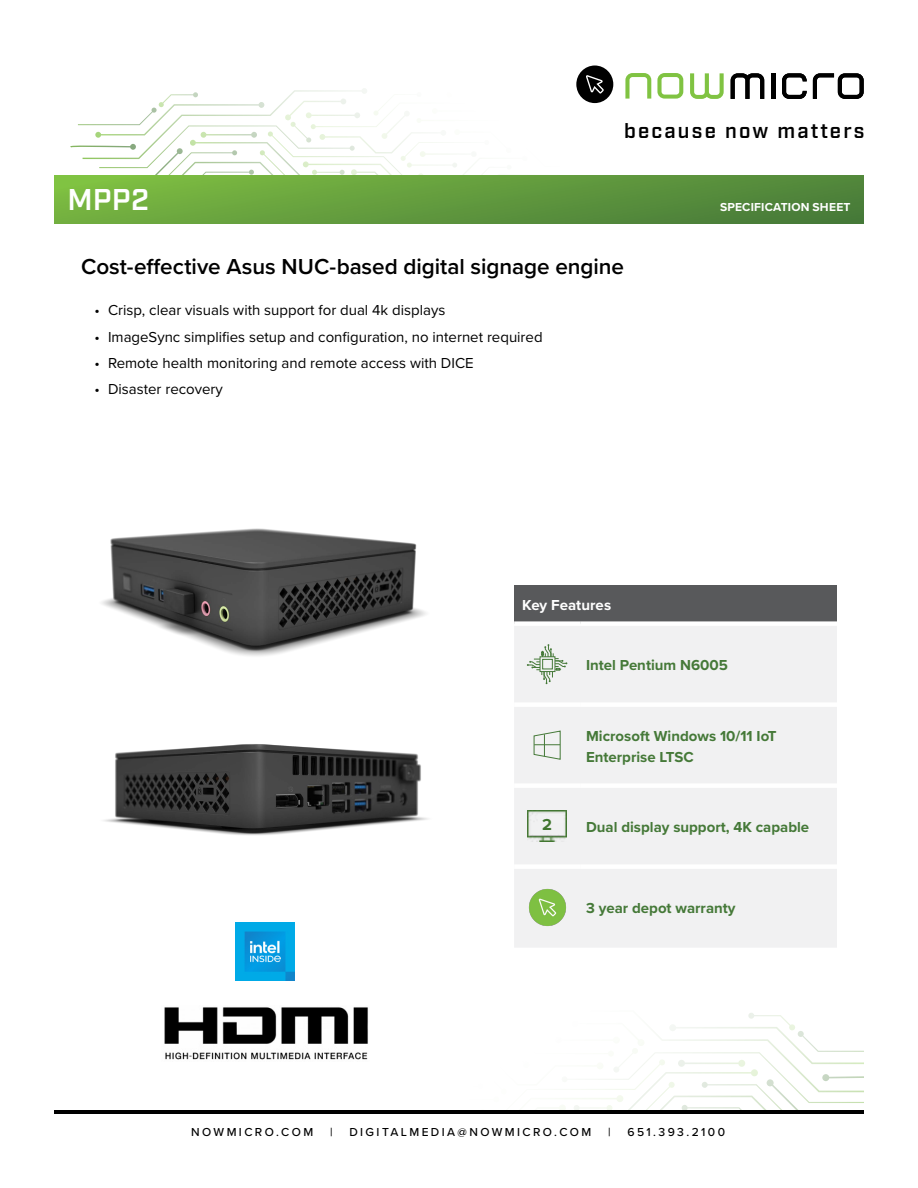
<style>
.page{position:relative;width:918px;height:1188px;background:#fff}
.page>*{position:absolute;margin:0;border:0;box-sizing:border-box;transform-origin:0 0}
.t1{font:600 30px "Industry";color:#fff}
.t2{font:600 22.5px "Proxima Nova";letter-spacing:-.005em;color:#000}
.t3{font:600 20.4px "Industry";letter-spacing:.105em;color:#000}
.t4{font:700 16.5px "Proxima Nova";color:#417630}
.t5{font:15px "Proxima Nova";color:#000}
.t6{font:700 15px/21px "Proxima Nova";color:#457938}
.t7{font:700 15px "Proxima Nova";letter-spacing:.005em;color:#fff}
.t8{font:500 12px "Proxima Nova";letter-spacing:.2em;color:#000}
.t9{font:700 12px "Proxima Nova";letter-spacing:.02em;color:#fff}
</style>
<div class="page">
<svg style="left:54px;top:88px;width:505px;height:88px"></svg>
<svg style="left:560px;top:1013px;width:304px;height:97px"></svg>
<div style="left:54px;top:176px;width:810px;height:47px;background:linear-gradient(to right,#7ab941,#4b7e3a)"></div>
<div style="left:514px;top:585px;width:323px;height:39px;background:#58595b"></div>
<div style="left:514px;top:626px;width:323px;height:321px;background:#f1f1f2"></div>
<div style="left:514px;top:621px;width:66px;height:5px;background:#fff"></div>
<div style="left:580px;top:621px;width:257px;height:5px;background:#fff"></div>
<div style="left:514px;top:702px;width:66px;height:5px;background:#fff"></div>
<div style="left:580px;top:702px;width:257px;height:5px;background:#fff"></div>
<div style="left:514px;top:783px;width:66px;height:5px;background:#fff"></div>
<div style="left:580px;top:783px;width:257px;height:5px;background:#fff"></div>
<div style="left:514px;top:864px;width:66px;height:5px;background:#fff"></div>
<div style="left:580px;top:864px;width:257px;height:5px;background:#fff"></div>
<svg style="left:527px;top:644px;width:40px;height:40px"></svg>
<svg style="left:533px;top:730px;width:28px;height:30px"></svg>
<img style="left:528px;top:811px;width:39px;height:30px">
<img style="left:528px;top:888px;width:38px;height:38px">
<img style="left:102px;top:528px;width:324px;height:128px">
<img style="left:104px;top:744px;width:324px;height:91px">
<svg style="left:690px;top:73px;width:34px;height:26px"></svg>
<svg style="left:625px;top:73px;width:26px;height:26px"></svg>
<svg style="left:657px;top:73px;width:26px;height:26px"></svg>
<hr style="left:771px;top:73px;width:4px;height:26px;background:#000">
<svg style="left:813px;top:73px;width:51px;height:26px"></svg>
<svg style="left:731px;top:73px;width:33px;height:26px"></svg>
<svg style="left:782px;top:73px;width:25px;height:26px"></svg>
<svg style="left:576px;top:66px;width:37px;height:37px"></svg>
<hr style="left:54px;top:1110px;width:810px;height:4px;background:#000">
<img style="left:164px;top:1007px;width:204px;height:53px">
<img style="left:235px;top:922px;width:59px;height:59px">
<h1 class="t1" style="left:68px;top:182px;width:83px">MPP2</h1>
<h3 class="t3" style="left:624px;top:119px;width:242px">because now matters</h3>
<p class="t9" style="left:720px;top:198px;width:132px">SPECIFICATION SHEET</p>
<h2 class="t2" style="left:81px;top:250px;width:545px">Cost-effective Asus NUC-based digital signage engine</h2>
<p class="t5" style="left:94px;top:299px;width:352px">• Crisp, clear visuals with support for dual 4k displays</p>
<p class="t5" style="left:94px;top:325px;width:450px">• ImageSync simplifies setup and configuration, no internet required</p>
<p class="t5" style="left:94px;top:352px;width:381px">• Remote health monitoring and remote access with DICE</p>
<p class="t5" style="left:94px;top:378px;width:130px">• Disaster recovery</p>
<p class="t7" style="left:522px;top:594px;width:90px">Key Features</p>
<p class="t6" style="left:586px;top:654px;width:143px">Intel Pentium N6005</p>
<p class="t6" style="left:586px;top:725px;width:192px">Microsoft Windows 10/11 IoT<br>Enterprise LTSC</p>
<p class="t4" style="left:542px;top:812px;width:11px">2</p>
<p class="t6" style="left:586px;top:816px;width:225px">Dual display support, 4K capable</p>
<p class="t6" style="left:586px;top:897px;width:151px">3 year depot warranty</p>
<p class="t8" style="left:191px;top:1123px;width:123px">NOWMICRO.COM</p>
<p class="t8" style="left:330px;top:1123px;width:4px">|</p>
<p class="t8" style="left:349px;top:1123px;width:243px">DIGITALMEDIA@NOWMICRO.COM</p>
<p class="t8" style="left:608px;top:1123px;width:4px">|</p>
<p class="t8" style="left:628px;top:1123px;width:99px">651.393.2100</p>
</div>
